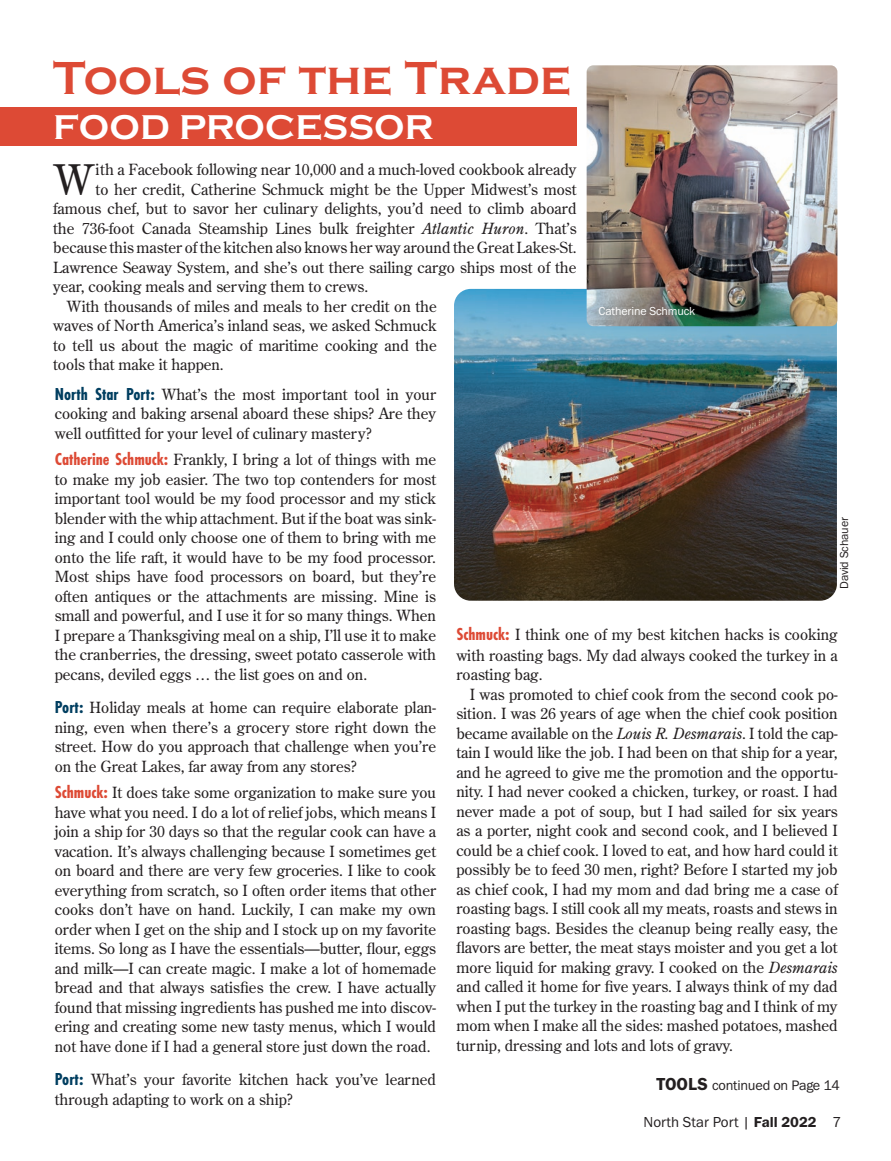
<style>
.page{position:relative;width:891px;height:1161px;background:#fff}
.page>*{position:absolute;margin:0;border:0;box-sizing:border-box;transform-origin:0 0}
.body{font:700 48px "Copperplate";letter-spacing:.005em;color:#dd4a35}
.t1{font:42px "Century Old Style Std";color:#231f20}
.body-2{font:700 35.7px "Copperplate";letter-spacing:.005em;color:#fff}
.t2{font:15.3px/19.5px "Century Old Style Std";color:#231f20;text-align:justify}
.t3{font:15px "Franklin Gothic URW Boo";color:#231f20}
.t4{font:14.25px "Franklin Gothic URW Boo";letter-spacing:-.015em;color:#231f20}
.bylines{font:12px "Franklin Gothic URW Boo";letter-spacing:-.01em;color:#fff}
.bylines-2{font:12px "Franklin Gothic URW Boo";letter-spacing:-.01em;color:#231f20}
.s1{font-style:italic}
.s2{font-family:"Futura PT Cond";font-weight:700;font-size:18px;color:#003e60}
.s3{font-family:"Futura PT Cond";font-weight:700;font-size:18px;color:#dd4a35}
.s4{font-family:"Franklin Gothic URW Dem";font-size:18px}
.s5{font-family:"Franklin Gothic URW Dem"}
</style>
<div class="page">
<div style="left:0;top:107px;width:577px;height:39px;background:#dd4a35"></div>
<img style="left:454px;top:289px;width:383px;height:312px">
<img style="left:587px;top:65px;width:250px;height:261px">
<p class="body" style="left:53px;top:51px;width:519px">Tools of the Trade</p>
<p class="body-2" style="left:53px;top:107px;width:382px">FOOD PROCESSOR</p>
<p class="t2" style="left:53px;top:160px;width:525px;text-align:right">ith a Facebook following near 10,000 and a much-loved cookbook already<br>to her credit, Catherine Schmuck might be the Upper Midwest’s most famous chef, but to savor her culinary delights, you’d need to climb aboard the 736-foot Canada Steamship Lines bulk freighter <span class="s1">Atlantic Huron</span>. That’s</p>
<p class="t2" style="left:53px;top:238px;width:525px">because this master of the kitchen also knows her way around the Great Lakes-St.</p>
<p class="t2" style="left:53px;top:257px;width:525px">Lawrence Seaway System, and she’s out there sailing cargo ships most of the year, cooking meals and serving them to crews.</p>
<p class="t2" style="left:53px;top:296px;width:385px;text-indent:14px">With thousands of miles and meals to her credit on the waves of North America’s inland seas, we asked Schmuck to tell us about the magic of maritime cooking and the tools that make it happen.</p>
<p class="bylines" style="left:599px;top:303px;width:98px">Catherine Schmuck</p>
<p class="t1" style="left:54px;top:152px;width:41px">W</p>
<p class="t2" style="left:55px;top:384px;width:383px"><span class="s2">North Star Port:</span> What’s the most important tool in your cooking and baking arsenal aboard these ships? Are they well outfitted for your level of culinary mastery?</p>
<p class="t2" style="left:55px;top:450px;width:383px"><span class="s3">Catherine Schmuck:</span> Frankly, I bring a lot of things with me to make my job easier. The two top contenders for most important tool would be my food processor and my stick blender with the whip attachment. But if the boat was sink&shy;ing and I could only choose one of them to bring with me onto the life raft, it would have to be my food processor.<br>Most ships have food processors on board, but they’re often antiques or the attachments are missing. Mine is small and powerful, and I use it for so many things. When I prepare a Thanksgiving meal on a ship, I’ll use it to make the cranberries, the dressing, sweet potato casserole with pecans, deviled eggs … the list goes on and on.</p>
<p class="t2" style="left:55px;top:698px;width:383px"><span class="s2">Port:</span> Holiday meals at home can require elaborate plan&shy;ning, even when there’s a grocery store right down the street. How do you approach that challenge when you’re on the Great Lakes, far away from any stores?</p>
<p class="t2" style="left:55px;top:783px;width:383px"><span class="s3">Schmuck:</span> It does take some organization to make sure you have what you need. I do a lot of relief jobs, which means I join a ship for 30 days so that the regular cook can have a vacation. It’s always challenging because I sometimes get on board and there are very few groceries. I like to cook everything from scratch, so I often order items that other cooks don’t have on hand. Luckily, I can make my own order when I get on the ship and I stock up on my favorite items. So long as I have the essentials—butter, flour, eggs and milk—I can create magic. I make a lot of homemade bread and that always satisfies the crew. I have actually found that missing ingredients has pushed me into discov&shy;ering and creating some new tasty menus, which I would not have done if I had a general store just down the road.</p>
<p class="t2" style="left:55px;top:1070px;width:383px"><span class="s2">Port:</span> What’s your favorite kitchen hack you’ve learned through adapting to work on a ship?</p>
<p class="bylines-2" style="left:837px;top:589px;width:73px;rotate:-90deg">David Schauer</p>
<p class="t2" style="left:456px;top:625px;width:383px"><span class="s3">Schmuck:</span> I think one of my best kitchen hacks is cooking with roasting bags. My dad always cooked the turkey in a roasting bag.</p>
<p class="t2" style="left:456px;top:684px;width:383px;text-indent:14px">I was promoted to chief cook from the second cook po&shy;sition. I was 26 years of age when the chief cook position became available on the <span class="s1">Louis R. Desmarais</span>. I told the cap&shy;tain I would like the job. I had been on that ship for a year, and he agreed to give me the promotion and the opportu&shy;nity. I had never cooked a chicken, turkey, or roast. I had never made a pot of soup, but I had sailed for six years as a porter, night cook and second cook, and I believed I could be a chief cook. I loved to eat, and how hard could it possibly be to feed 30 men, right? Before I started my job as chief cook, I had my mom and dad bring me a case of roasting bags. I still cook all my meats, roasts and stews in roasting bags. Besides the cleanup being really easy, the flavors are better, the meat stays moister and you get a lot more liquid for making gravy. I cooked on the <span class="s1">Desmarais </span>and called it home for five years. I always think of my dad when I put the turkey in the roasting bag and I think of my mom when I make all the sides: mashed potatoes, mashed turnip, dressing and lots and lots of gravy.</p>
<p class="t4" style="left:657px;top:1077px;width:185px"><span class="s4">TOOLS</span> continued on Page 14</p>
<p class="t3" style="left:644px;top:1113px;width:199px">North Star Port | <span class="s5">Fall 2022</span> 7</p>
</div>
